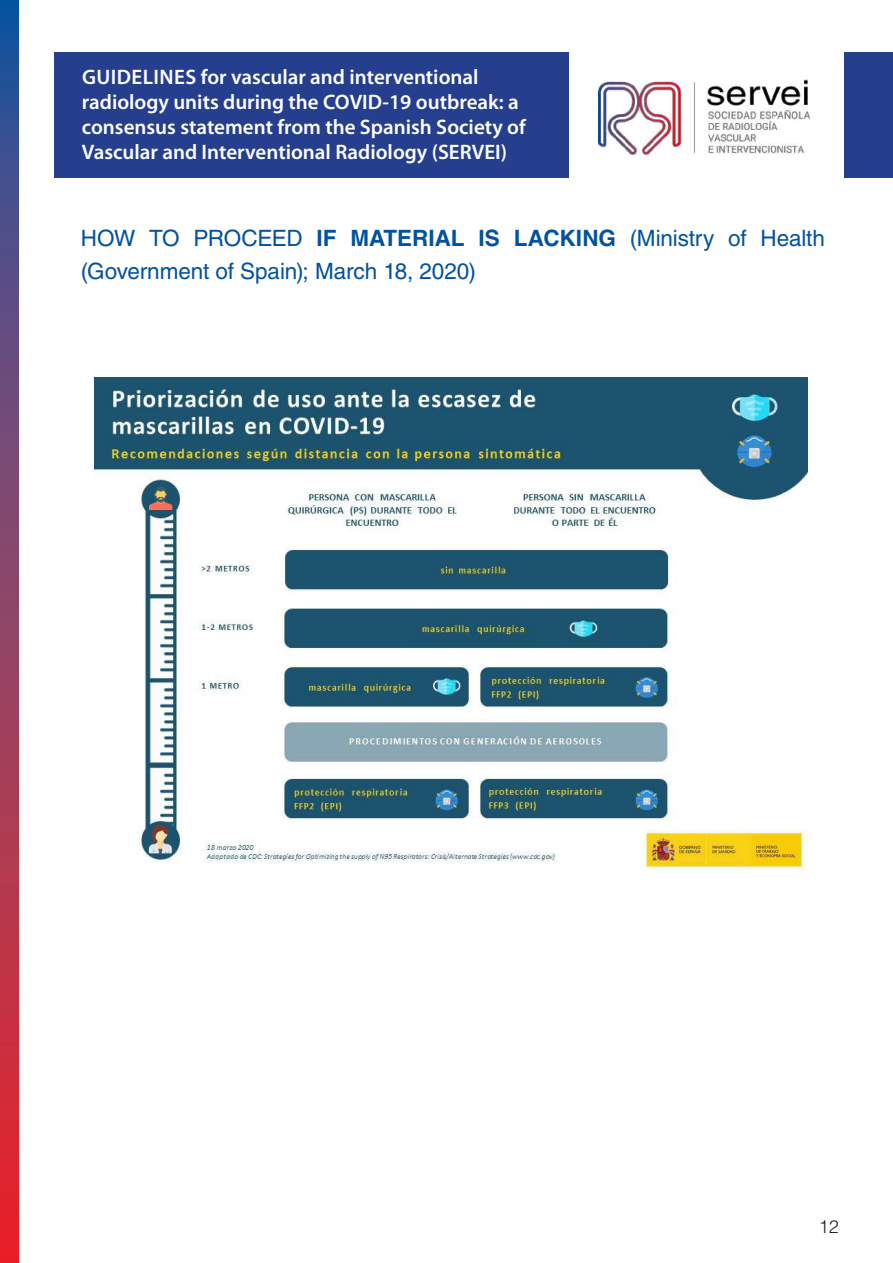
<style>
.page{position:relative;width:893px;height:1263px;background:#fff}
.page>*{position:absolute;margin:0;border:0;box-sizing:border-box;transform-origin:0 0}
.t1{font:22.5px/33px "Helvetica LT Std";letter-spacing:-.005em;color:#03529d}
.t2{font:600 21px/25.2px "Myriad Pro";color:#fff}
.t3{font:300 18px "Helvetica LT Std";color:#231f20}
.s1{font-weight:700}
</style>
<div class="page">
<div style="left:54px;top:52px;width:839px;height:126px;background:#253f8e"></div>
<svg style="left:0;top:0;width:18px;height:1263px"></svg>
<div style="left:570px;top:52px;width:274px;height:127px;background:#fff"></div>
<img style="left:598px;top:79px;width:212px;height:76px">
<img style="left:95px;top:377px;width:712px;height:494px">
<p class="t2" style="left:82px;top:64px;width:445px">GUIDELINES for vascular and interventional radiology units during the COVID-19 outbreak: a consensus statement from the Spanish Society of Vascular and Interventional Radiology (SERVEI)</p>
<p class="t1" style="left:81px;top:221px;width:746px">HOW TO PROCEED <span class="s1">IF MATERIAL IS LACKING</span> (Ministry of Health (Government of Spain); March 18, 2020)</p>
<p class="t3" style="left:819px;top:1216px;width:22px">12</p>
</div>
